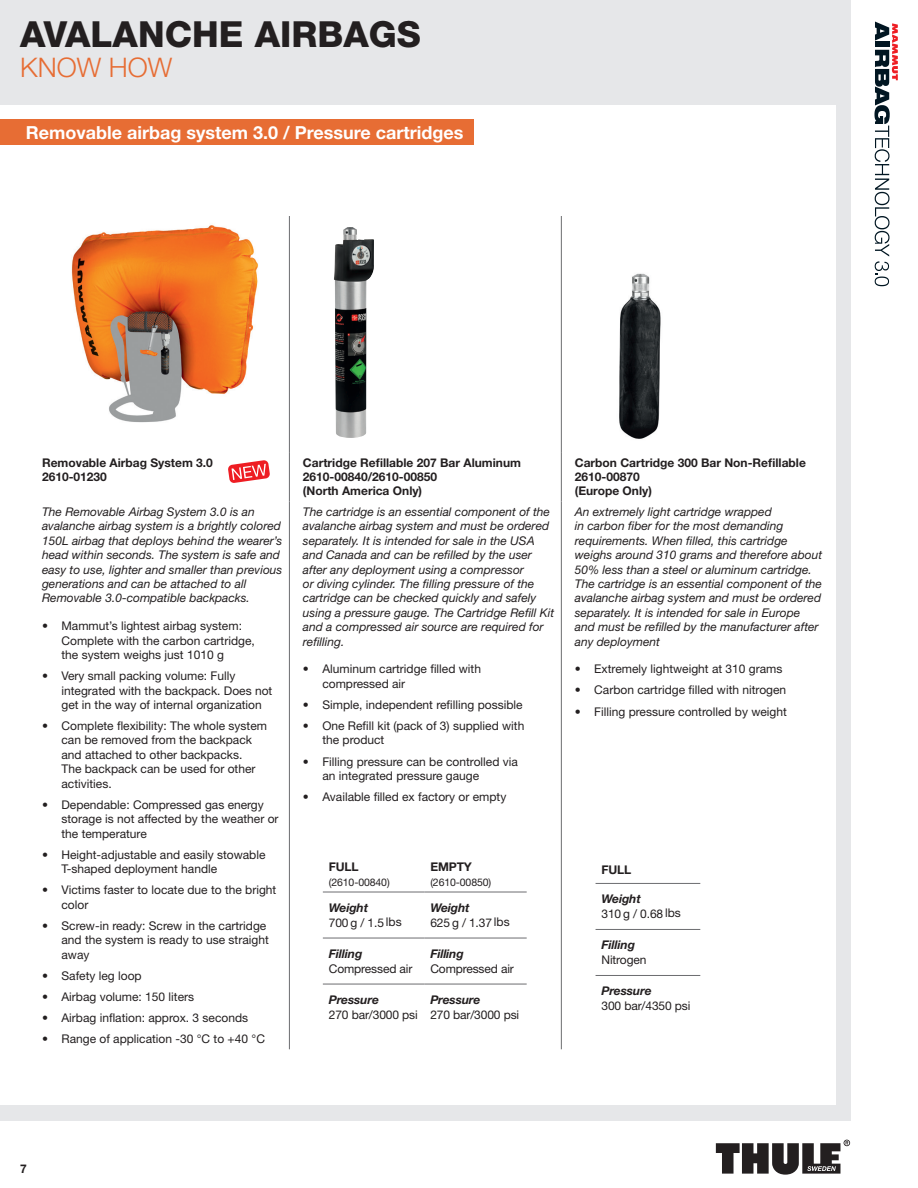
<style>
.page{position:relative;width:918px;height:1188px;background:#fff}
.page>*{position:absolute;margin:0;border:0;box-sizing:border-box;transform-origin:0 0}
.t1{font:800 36px "Helvetica Neue LT Std";color:#231f20}
.t2{font:300 27px "Helvetica Neue LT Std";color:#e76d34}
.t3{font:700 18px "Helvetica Neue LT Std";color:#fff}
.t4{font:12px/14.4px "Helvetica Neue LT Std";color:#231f20}
.t5{font:italic 12px/14.4px "Helvetica Neue LT Std";color:#231f20}
.t6{font:700 12px/14.4px "Helvetica Neue LT Std";color:#231f20}
.t7{font:italic 700 12px "Helvetica Neue LT Std";letter-spacing:-.01em;color:#231f20}
.t8{font:10.5px "Helvetica Neue LT Std";letter-spacing:-.01em;color:#231f20}
</style>
<div class="page">
<div style="left:0;top:0;width:850px;height:1120px;background:#e6e7e9"></div>
<svg style="left:716px;top:1140px;width:134px;height:35px"></svg>
<svg style="left:874px;top:22px;width:24px;height:264px"></svg>
<div style="left:0;top:106px;width:835px;height:999px;background:#fff"></div>
<div style="left:0;top:120px;width:474px;height:25px;background:#e76d34"></div>
<hr style="left:289px;top:216px;width:1px;height:236px;background:#6c6d70">
<hr style="left:561px;top:216px;width:1px;height:236px;background:#6c6d70">
<hr style="left:289px;top:452px;width:1px;height:49px;background:#6c6d70">
<hr style="left:561px;top:452px;width:1px;height:49px;background:#6c6d70">
<hr style="left:289px;top:501px;width:1px;height:548px;background:#6c6d70">
<hr style="left:561px;top:501px;width:1px;height:548px;background:#6c6d70">
<img style="left:71px;top:225px;width:188px;height:198px">
<img style="left:334px;top:227px;width:40px;height:211px">
<img style="left:619px;top:273px;width:42px;height:166px">
<svg style="left:228px;top:460px;width:42px;height:23px"></svg>
<hr style="left:596px;top:883px;width:104px;height:1px;background:#6c6d70">
<hr style="left:596px;top:929px;width:104px;height:1px;background:#6c6d70">
<hr style="left:596px;top:975px;width:104px;height:1px;background:#6c6d70">
<hr style="left:323px;top:892px;width:101px;height:1px;background:#6c6d70">
<hr style="left:424px;top:892px;width:103px;height:1px;background:#6c6d70">
<hr style="left:323px;top:938px;width:101px;height:1px;background:#6c6d70">
<hr style="left:424px;top:938px;width:103px;height:1px;background:#6c6d70">
<hr style="left:323px;top:984px;width:101px;height:1px;background:#6c6d70">
<hr style="left:424px;top:984px;width:103px;height:1px;background:#6c6d70">
<h1 class="t1" style="left:20px;top:13px;width:402px">AVALANCHE AIRBAGS</h1>
<h2 class="t2" style="left:20px;top:51px;width:154px">KNOW HOW</h2>
<h3 class="t3" style="left:26px;top:122px;width:439px">Removable airbag system 3.0 / Pressure cartridges</h3>
<p class="t6" style="left:42px;top:455px;width:172px">Removable Airbag System 3.0<br>2610-01230</p>
<p class="t6" style="left:303px;top:455px;width:220px">Cartridge Refillable 207 Bar Aluminum<br>2610-00840/2610-00850<br>(North America Only)</p>
<p class="t6" style="left:575px;top:455px;width:233px">Carbon Cartridge 300 Bar Non-Refillable<br>2610-00870<br>(Europe Only)</p>
<p class="t5" style="left:42px;top:504px;width:242px">The Removable Airbag System 3.0 is an avalanche airbag system is a brightly colored 150L airbag that deploys behind the wearer’s head within seconds. The system is safe and easy to use, lighter and smaller than previous generations and can be attached to all Removable 3.0-compatible backpacks.</p>
<p class="t4" style="left:61px;top:619px;width:195px;text-indent:-19px">• Mammut’s lightest airbag system:<br>Complete with the carbon cartridge, the system weighs just 1010 g</p>
<p class="t4" style="left:61px;top:669px;width:212px;text-indent:-19px">• Very small packing volume: Fully integrated with the backpack. Does not get in the way of internal organization</p>
<p class="t4" style="left:61px;top:718px;width:207px;text-indent:-19px">• Complete flexibility: The whole system can be removed from the backpack and attached to other backpacks.<br>The backpack can be used for other activities.</p>
<p class="t4" style="left:61px;top:797px;width:219px;text-indent:-19px">• Dependable: Compressed gas energy storage is not affected by the weather or the temperature</p>
<p class="t4" style="left:61px;top:847px;width:206px;text-indent:-19px">• Height-adjustable and easily stowable<br>T-shaped deployment handle</p>
<p class="t4" style="left:61px;top:883px;width:216px;text-indent:-19px">• Victims faster to locate due to the bright color</p>
<p class="t4" style="left:61px;top:918px;width:209px;text-indent:-19px">• Screw-in ready: Screw in the cartridge and the system is ready to use straight away</p>
<p class="t4" style="left:42px;top:968px;width:101px">• Safety leg loop</p>
<p class="t4" style="left:42px;top:989px;width:154px">• Airbag volume: 150 liters</p>
<p class="t4" style="left:42px;top:1010px;width:208px">• Airbag inflation: approx. 3 seconds</p>
<p class="t4" style="left:42px;top:1032px;width:224px">• Range of application -30 °C to +40 °C</p>
<p class="t5" style="left:303px;top:504px;width:253px">The cartridge is an essential component of the avalanche airbag system and must be ordered separately. It is intended for sale in the USA and Canada and can be refilled by the user after any deployment using a compressor<br>or diving cylinder. The filling pressure of the cartridge can be checked quickly and safely using a pressure gauge. The Cartridge Refill Kit and a compressed air source are required for refilling.</p>
<p class="t4" style="left:322px;top:662px;width:160px;text-indent:-19px">• Aluminum cartridge filled with compressed air</p>
<p class="t4" style="left:303px;top:697px;width:221px">• Simple, independent refilling possible</p>
<p class="t4" style="left:322px;top:718px;width:204px;text-indent:-19px">• One Refill kit (pack of 3) supplied with the product</p>
<p class="t4" style="left:322px;top:754px;width:197px;text-indent:-19px">• Filling pressure can be controlled via an integrated pressure gauge</p>
<p class="t4" style="left:303px;top:789px;width:205px">• Available filled ex factory or empty</p>
<p class="t5" style="left:575px;top:504px;width:249px">An extremely light cartridge wrapped<br>in carbon fiber for the most demanding requirements. When filled, this cartridge weighs around 310 grams and therefore about 50% less than a steel or aluminum cartridge.<br>The cartridge is an essential component of the avalanche airbag system and must be ordered separately. It is intended for sale in Europe and must be refilled by the manufacturer after any deployment</p>
<p class="t4" style="left:575px;top:662px;width:209px">• Extremely lightweight at 310 grams</p>
<p class="t4" style="left:575px;top:683px;width:213px">• Carbon cartridge filled with nitrogen</p>
<p class="t4" style="left:575px;top:704px;width:214px">• Filling pressure controlled by weight</p>
<p class="t6" style="left:329px;top:859px;width:31px">FULL</p>
<p class="t8" style="left:329px;top:876px;width:62px">(2610-00840)</p>
<p class="t6" style="left:430px;top:859px;width:43px">EMPTY</p>
<p class="t8" style="left:430px;top:876px;width:62px">(2610-00850)</p>
<p class="t6" style="left:602px;top:862px;width:31px">FULL</p>
<p class="t7" style="left:602px;top:892px;width:41px">Weight</p>
<p class="t4" style="left:602px;top:907px;width:81px">310 g / 0.68 lbs</p>
<p class="t7" style="left:602px;top:938px;width:35px">Filling</p>
<p class="t4" style="left:602px;top:953px;width:46px">Nitrogen</p>
<p class="t7" style="left:602px;top:984px;width:52px">Pressure</p>
<p class="t4" style="left:602px;top:999px;width:90px">300 bar/4350 psi</p>
<p class="t7" style="left:329px;top:900px;width:41px">Weight</p>
<p class="t4" style="left:329px;top:915px;width:74px">700 g / 1.5 lbs</p>
<p class="t7" style="left:430px;top:900px;width:41px">Weight</p>
<p class="t4" style="left:430px;top:915px;width:81px">625 g / 1.37 lbs</p>
<p class="t7" style="left:329px;top:946px;width:35px">Filling</p>
<p class="t4" style="left:329px;top:961px;width:85px">Compressed air</p>
<p class="t7" style="left:430px;top:946px;width:35px">Filling</p>
<p class="t4" style="left:430px;top:961px;width:85px">Compressed air</p>
<p class="t7" style="left:329px;top:992px;width:52px">Pressure</p>
<p class="t4" style="left:329px;top:1007px;width:90px">270 bar/3000 psi</p>
<p class="t7" style="left:430px;top:992px;width:52px">Pressure</p>
<p class="t4" style="left:430px;top:1007px;width:90px">270 bar/3000 psi</p>
<p class="t6" style="left:20px;top:1161px;width:8px">7</p>
</div>
